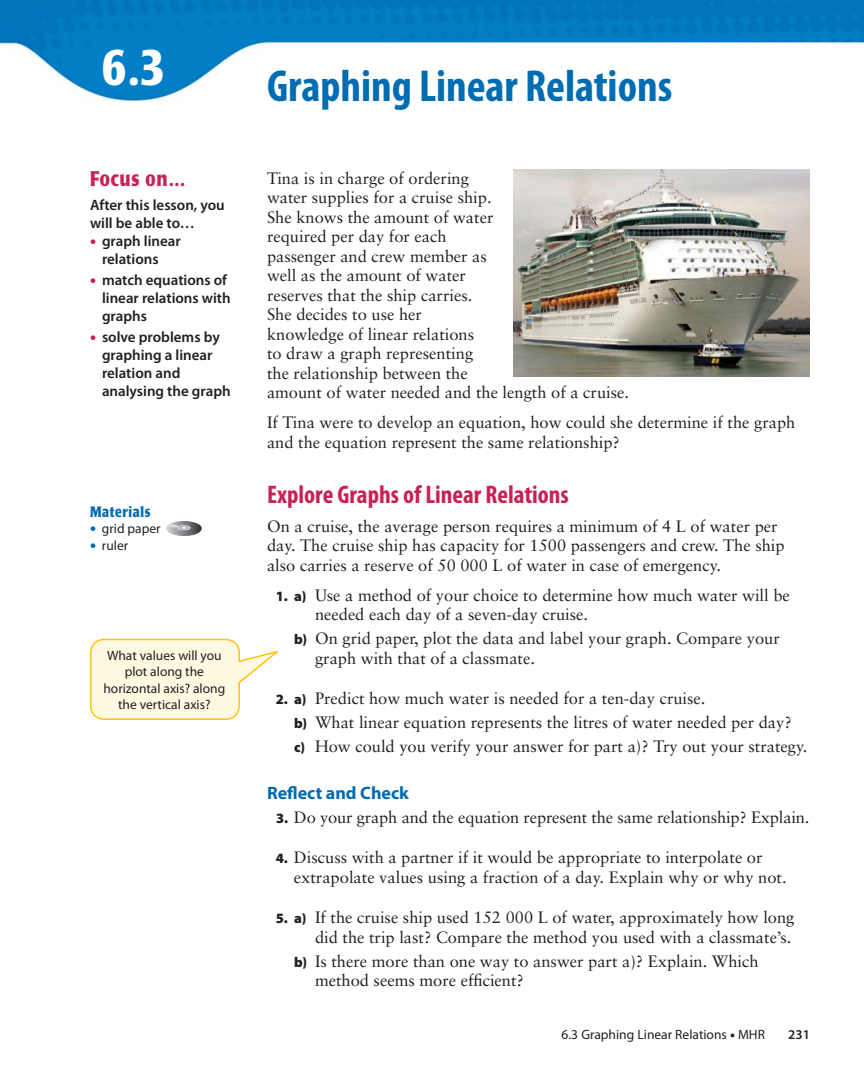
<style>
.page{position:relative;width:864px;height:1080px;background:#fff}
.page>*{position:absolute;margin:0;border:0;box-sizing:border-box;transform-origin:0 0}
.t1{font:700 49.5px "Poppl Laudatio";color:#fff;scale:.85 1}
.t2{font:700 condensed 45px "Myriad Pro";color:#006cb2}
.t3{font:700 condensed 25.5px "Myriad Pro";color:#c82254}
.t4{font:700 21px "Poppl Laudatio";letter-spacing:.05em;color:#c82254;scale:.8 1}
.t5{font:700 18px "Myriad Pro";color:#006cb2}
.t6{font:16.5px/19.5px "Sabon";color:#231f20}
.t7{font:600 15px/18px "Myriad Pro";color:#231f20}
.t8{font:700 15px "Poppl Laudatio";letter-spacing:.05em;color:#006cb2;scale:.8 1}
.t9{font:13.5px/16.5px "Myriad Pro";color:#231f20;text-align:center}
.t10{font:600 13.5px "Myriad Pro";color:#231f20}
.s1{font-weight:900;font-size:16.5px;color:#c82254}
.s2{font-weight:900;font-size:16.5px;color:#006cb2}
.s3{font-family:"Myriad Pro";font-weight:900;font-size:14.25px}
.s4{font-weight:900}
</style>
<div class="page">
<img style="left:0;top:0;width:864px;height:202px">
<svg style="left:166px;top:521px;width:36px;height:15px"></svg>
<div style="left:177px;top:525px;width:14px;height:5px;background:#c5c6c7;border-radius:50%"></div>
<svg style="left:178px;top:526px;width:12px;height:4px"></svg>
<svg style="left:167px;top:523px;width:19px;height:6px"></svg>
<svg style="left:90px;top:639px;width:188px;height:81px"></svg>
<img style="left:513px;top:170px;width:296px;height:207px">
<h1 class="t1" style="left:102px;top:47px;width:77px">6.3</h1>
<p class="t4" style="left:90px;top:170px;width:121px">Focus on…</p>
<p class="t7" style="left:90px;top:198px;width:136px">After this lesson, you will be able to…</p>
<p class="t7" style="left:102px;top:234px;width:80px;text-indent:-12px"><span class="s1">•</span> graph linear relations</p>
<p class="t7" style="left:102px;top:273px;width:130px;text-indent:-12px"><span class="s1">•</span> match equations of linear relations with graphs</p>
<p class="t7" style="left:102px;top:330px;width:130px;text-indent:-12px"><span class="s1">•</span> solve problems by graphing a linear relation and analysing the graph</p>
<p class="t8" style="left:90px;top:505px;width:77px">Materials</p>
<p class="t9" style="left:90px;top:522px;width:72px"><span class="s2">•</span> grid paper</p>
<p class="t9" style="left:90px;top:538px;width:40px"><span class="s2">•</span> ruler</p>
<p class="t9" style="left:103px;top:648px;width:123px">What values will you plot along the horizontal axis? along the vertical axis?</p>
<h2 class="t2" style="left:267px;top:69px;width:407px">Graphing Linear Relations</h2>
<p class="t6" style="left:267px;top:170px;width:364px">Tina is in charge of ordering<br>water supplies for a cruise ship.<br>She knows the amount of water<br>required per day for each<br>passenger and crew member as<br>well as the amount of water<br>reserves that the ship carries.<br>She decides to use her<br>knowledge of linear relations<br>to draw a graph representing<br>the relationship between the<br>amount of water needed and the length of a cruise.</p>
<p class="t6" style="left:267px;top:414px;width:530px">If Tina were to develop an equation, how could she determine if the graph and the equation represent the same relationship?</p>
<h3 class="t3" style="left:267px;top:485px;width:303px">Explore Graphs of Linear Relations</h3>
<p class="t6" style="left:267px;top:518px;width:519px">On a cruise, the average person requires a minimum of 4 L of water per day. The cruise ship has capacity for 1500 passengers and crew. The ship also carries a reserve of 50 000 L of water in case of emergency.</p>
<p class="t6" style="left:315px;top:587px;width:476px;text-indent:-39px"><span class="s3">1. a)</span> Use a method of your choice to determine how much water will be needed each day of a seven-day cruise.</p>
<p class="t6" style="left:315px;top:630px;width:466px;text-indent:-21px"><span class="s3">b)</span> On grid paper, plot the data and label your graph. Compare your graph with that of a classmate.</p>
<p class="t6" style="left:294px;top:688px;width:515px;line-height:24px;text-indent:-18px"><span class="s3">2. a)</span> Predict how much water is needed for a ten-day cruise.<br><span class="s3">b)</span> What linear equation represents the litres of water needed per day?<br><span class="s3">c)</span> How could you verify your answer for part a)? Try out your strategy.</p>
<p class="t5" style="left:267px;top:786px;width:143px">Reflect and Check</p>
<p class="t6" style="left:276px;top:809px;width:535px"><span class="s3">3.</span> Do your graph and the equation represent the same relationship? Explain.</p>
<p class="t6" style="left:294px;top:849px;width:494px;text-indent:-18px"><span class="s3">4.</span> Discuss with a partner if it would be appropriate to interpolate or extrapolate values using a fraction of a day. Explain why or why not.</p>
<p class="t6" style="left:276px;top:909px;width:520px;text-align:right"><span class="s3">5. a)</span> If the cruise ship used 152 000 L of water, approximately how long did the trip last? Compare the method you used with a classmate’s.</p>
<p class="t6" style="left:315px;top:953px;width:445px;text-indent:-21px"><span class="s3">b)</span> Is there more than one way to answer part a)? Explain. Which method seems more efficient?</p>
<p class="t9" style="left:562px;top:1028px;width:205px">6.3 Graphing Linear Relations <span class="s4">•</span> MHR</p>
<p class="t10" style="left:788px;top:1030px;width:23px">231</p>
</div>
